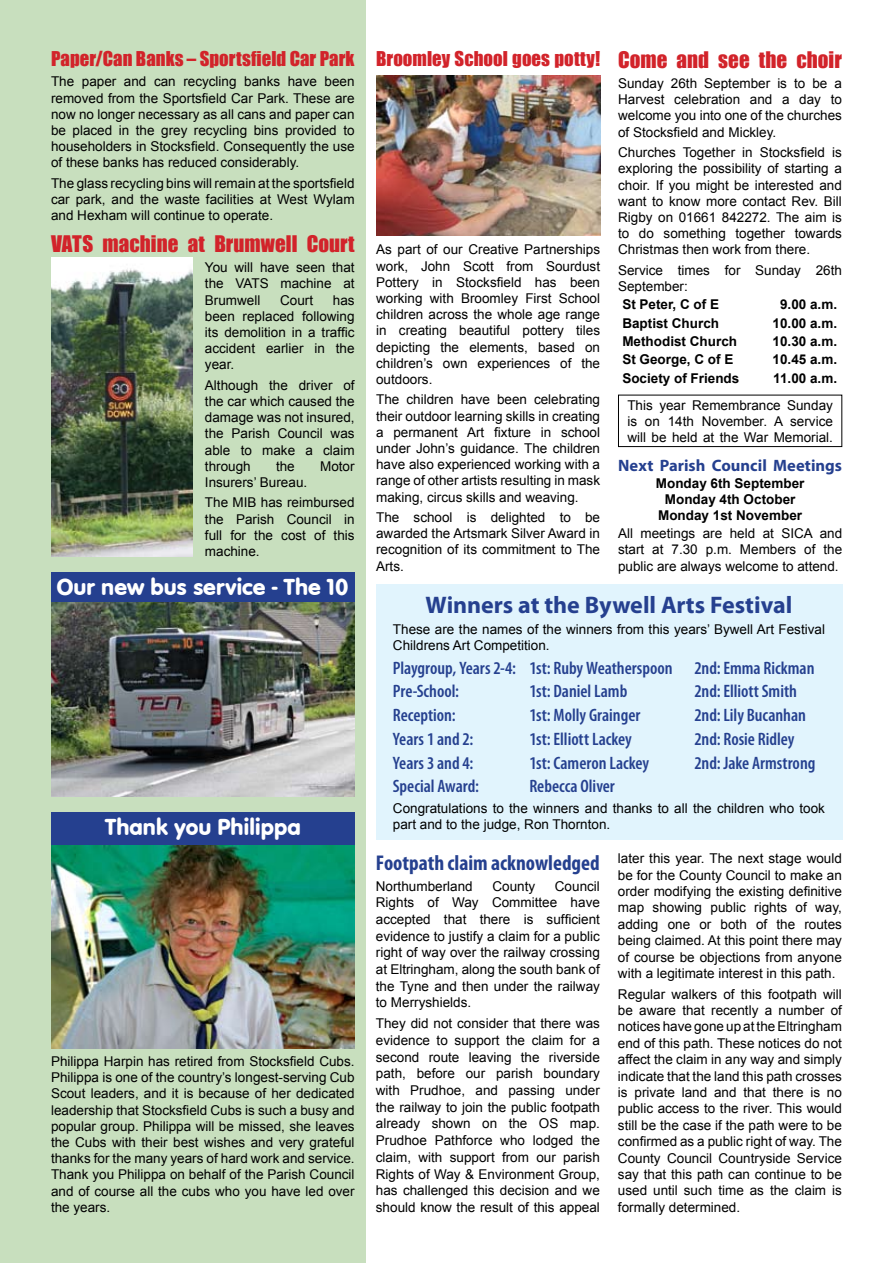
<style>
.page{position:relative;width:893px;height:1263px;background:#fff}
.page>*{position:absolute;margin:0;border:0;box-sizing:border-box;transform-origin:0 0}
.t1{font:24px "VAG Rundschrift D";letter-spacing:-.005em;color:#fff}
.t2{font:700 24px "Myriad Pro";letter-spacing:-.005em;color:#25408f}
.t3{font:700 condensed 21.45px "Myriad Pro";color:#25408f}
.t4{font:21px "Impact";color:#d2232a}
.t5{font:18.75px "Impact";letter-spacing:.005em;color:#d2232a}
.t6{font:600 condensed 18px/23.7px "Myriad Pro";color:#25408f}
.t7{font:700 16.5px "Myriad Pro";letter-spacing:.005em;color:#25408f}
.t8{font:13.5px/16.2px "Arial";color:#000;text-align:justify}
.t9{font:700 13.5px/16.2px "Arial";color:#000;text-align:center}
</style>
<div class="page">
<div style="left:0;top:0;width:366px;height:1263px;background:#c8dfbe"></div>
<img style="left:51px;top:257px;width:141px;height:299px">
<div style="left:376px;top:585px;width:466px;height:255px;background:#e1f4fd"></div>
<img style="left:51px;top:602px;width:304px;height:194px">
<div style="left:51px;top:572px;width:304px;height:30px;background:#25408f"></div>
<img style="left:376px;top:75px;width:224px;height:160px">
<div style="left:618px;top:395px;width:224px;height:52px;border:1px solid #000"></div>
<div style="left:51px;top:812px;width:304px;height:38px;background:#25408f"></div>
<img style="left:51px;top:845px;width:304px;height:203px">
<h3 class="t5" style="left:51px;top:44px;width:305px">Paper/Can Banks – Sportsfield Car Park</h3>
<p class="t8" style="left:51px;top:74px;width:305px">The paper and can recycling banks have been removed from the Sportsfield Car Park. These are now no longer necessary as all cans and paper can be placed in the grey recycling bins provided to householders in Stocksfield. Consequently the use of these banks has reduced considerably.</p>
<p class="t8" style="left:51px;top:175px;width:305px">The glass recycling bins will remain at the sportsfield car park, and the waste facilities at West Wylam and Hexham will continue to operate.</p>
<h3 class="t4" style="left:51px;top:227px;width:305px">VATS machine at Brumwell Court</h3>
<p class="t8" style="left:205px;top:259px;width:151px">You will have seen that the VATS machine at Brumwell</p>
<p class="t8" style="left:280px;top:292px;width:35px">Court</p>
<p class="t8" style="left:205px;top:292px;width:151px;text-indent:128px">has been replaced following its demolition in a traffic accident earlier in the year.</p>
<p class="t8" style="left:205px;top:377px;width:151px">Although the driver of the car which caused the damage was not insured, the Parish Council was able to make a claim through</p>
<p class="t8" style="left:276px;top:458px;width:20px">the</p>
<p class="t8" style="left:320px;top:458px;width:36px">Motor</p>
<p class="t8" style="left:205px;top:472px;width:151px;line-height:20.4px">Insurers’ Bureau.<br>The MIB has reimbursed</p>
<p class="t8" style="left:205px;top:511px;width:151px">the Parish Council in full for the cost of this machine.</p>
<h1 class="t1" style="left:57px;top:573px;width:293px">Our new bus service - The 10</h1>
<h1 class="t1" style="left:105px;top:813px;width:198px">Thank you Philippa</h1>
<p class="t8" style="left:51px;top:1053px;width:305px">Philippa Harpin has retired from Stocksfield Cubs.<br>Philippa is one of the country’s longest-serving Cub Scout leaders, and it is because of her dedicated leadership that Stocksfield Cubs is such a busy and popular group. Philippa will be missed, she leaves the Cubs with their best wishes and very grateful thanks for the many years of hard work and service.<br>Thank you Philippa on behalf of the Parish Council and of course all the cubs who you have led over the years.</p>
<h3 class="t5" style="left:376px;top:44px;width:225px">Broomley School goes potty!</h3>
<p class="t8" style="left:376px;top:242px;width:225px">As part of our Creative Partnerships work, John Scott from Sourdust Pottery in Stocksfield has been working with Broomley First School children across the whole age range in creating beautiful pottery tiles depicting the elements, based on children’s own experiences of the outdoors.</p>
<p class="t8" style="left:376px;top:392px;width:225px">The children have been celebrating their outdoor learning skills in creating a permanent Art fixture in school under John’s guidance. The children have also experienced working with a range of other artists resulting in mask making, circus skills and weaving.</p>
<p class="t8" style="left:376px;top:509px;width:225px">The school is delighted to be awarded the Artsmark Silver Award in recognition of its commitment to The Arts.</p>
<h3 class="t4" style="left:618px;top:43px;width:225px">Come and see the choir</h3>
<p class="t8" style="left:618px;top:75px;width:225px">Sunday 26th September is to be a Harvest celebration and a day to welcome you into one of the churches of Stocksfield and Mickley.</p>
<p class="t8" style="left:618px;top:144px;width:225px">Churches Together in Stocksfield is exploring the possibility of starting a choir. If you might be interested and want to know more contact Rev. Bill Rigby on 01661 842272. The aim is to do something together towards Christmas then work from there.</p>
<p class="t8" style="left:618px;top:262px;width:225px">Service times for Sunday 26th<br>September:</p>
<p class="t9" style="left:622px;top:297px;width:98px">St Peter, C of E</p>
<p class="t9" style="left:780px;top:297px;width:59px">9.00 a.m.</p>
<p class="t9" style="left:622px;top:315px;width:98px">Baptist Church</p>
<p class="t9" style="left:773px;top:315px;width:66px">10.00 a.m.</p>
<p class="t9" style="left:622px;top:334px;width:116px">Methodist Church</p>
<p class="t9" style="left:773px;top:334px;width:66px">10.30 a.m.</p>
<p class="t9" style="left:622px;top:352px;width:113px">St George, C of E</p>
<p class="t9" style="left:773px;top:352px;width:66px">10.45 a.m.</p>
<p class="t9" style="left:622px;top:370px;width:119px">Society of Friends</p>
<p class="t9" style="left:773px;top:370px;width:65px">11.00 a.m.</p>
<p class="t8" style="left:627px;top:397px;width:207px">This year Remembrance Sunday is on 14th November. A service will be held at the War Memorial.</p>
<p class="t7" style="left:618px;top:455px;width:226px">Next Parish Council Meetings</p>
<p class="t9" style="left:656px;top:475px;width:150px">Monday 6th September<br>Monday 4th October<br>Monday 1st November</p>
<p class="t8" style="left:618px;top:526px;width:226px">All meetings are held at SICA and start at 7.30 p.m. Members of the public are always welcome to attend.</p>
<h1 class="t2" style="left:425px;top:589px;width:368px">Winners at the Bywell Arts Festival</h1>
<p class="t8" style="left:393px;top:621px;width:434px">These are the names of the winners from this years’ Bywell Art Festival<br>Childrens Art Competition.</p>
<h3 class="t6" style="left:393px;top:655px;width:423px">Playgroup, Years 2-4: 1st: Ruby Weatherspoon 2nd: Emma Rickman<br>Pre-School:</h3>
<h3 class="t6" style="left:529px;top:679px;width:99px">1st: Daniel Lamb</h3>
<h3 class="t6" style="left:694px;top:679px;width:104px">2nd: Elliott Smith</h3>
<h3 class="t6" style="left:393px;top:703px;width:64px">Reception:</h3>
<h3 class="t6" style="left:529px;top:703px;width:112px">1st: Molly Grainger</h3>
<h3 class="t6" style="left:694px;top:703px;width:113px">2nd: Lily Bucanhan</h3>
<h3 class="t6" style="left:393px;top:727px;width:82px">Years 1 and 2:</h3>
<h3 class="t6" style="left:529px;top:727px;width:104px">1st: Elliott Lackey</h3>
<h3 class="t6" style="left:694px;top:727px;width:101px">2nd: Rosie Ridley</h3>
<h3 class="t6" style="left:393px;top:750px;width:82px">Years 3 and 4:</h3>
<h3 class="t6" style="left:529px;top:750px;width:121px">1st: Cameron Lackey</h3>
<h3 class="t6" style="left:694px;top:750px;width:123px">2nd: Jake Armstrong</h3>
<h3 class="t6" style="left:393px;top:774px;width:88px">Special Award:</h3>
<h3 class="t6" style="left:529px;top:774px;width:87px">Rebecca Oliver</h3>
<p class="t8" style="left:393px;top:800px;width:434px">Congratulations to the winners and thanks to all the children who took part and to the judge, Ron Thornton.</p>
<h2 class="t3" style="left:376px;top:849px;width:225px">Footpath claim acknowledged</h2>
<p class="t8" style="left:376px;top:878px;width:98px">Northumberland</p>
<p class="t8" style="left:492px;top:878px;width:44px">County</p>
<p class="t8" style="left:376px;top:878px;width:226px;line-height:16.6px;text-indent:179px">Council Rights of Way Committee have accepted that there is sufficient evidence to justify a claim for a public right of way over the railway crossing at Eltringham, along the south bank of the Tyne and then under the railway to Merryshields.</p>
<p class="t8" style="left:376px;top:1015px;width:226px;line-height:16.6px">They did not consider that there was evidence to support the claim for a second route leaving the riverside path, before our parish boundary with Prudhoe, and passing under the railway to join the public footpath already shown on the OS map.<br>Prudhoe Pathforce who lodged the claim, with support from our parish Rights of Way &amp; Environment Group, has challenged this decision and we should know the result of this appeal</p>
<p class="t8" style="left:618px;top:850px;width:226px">later this year. The next stage would be for the County Council to make an order modifying the existing definitive map showing public rights of way, adding one or both of the routes being claimed. At this point there may of course be objections from anyone with a legitimate interest in this path.</p>
<p class="t8" style="left:618px;top:986px;width:226px">Regular walkers of this footpath will be aware that recently a number of notices have gone up at the Eltringham end of this path. These notices do not affect the claim in any way and simply indicate that the land this path crosses is private land and that there is no public access to the river. This would still be the case if the path were to be confirmed as a public right of way. The County Council Countryside Service say that this path can continue to be used until such time as the claim is formally determined.</p>
</div>
